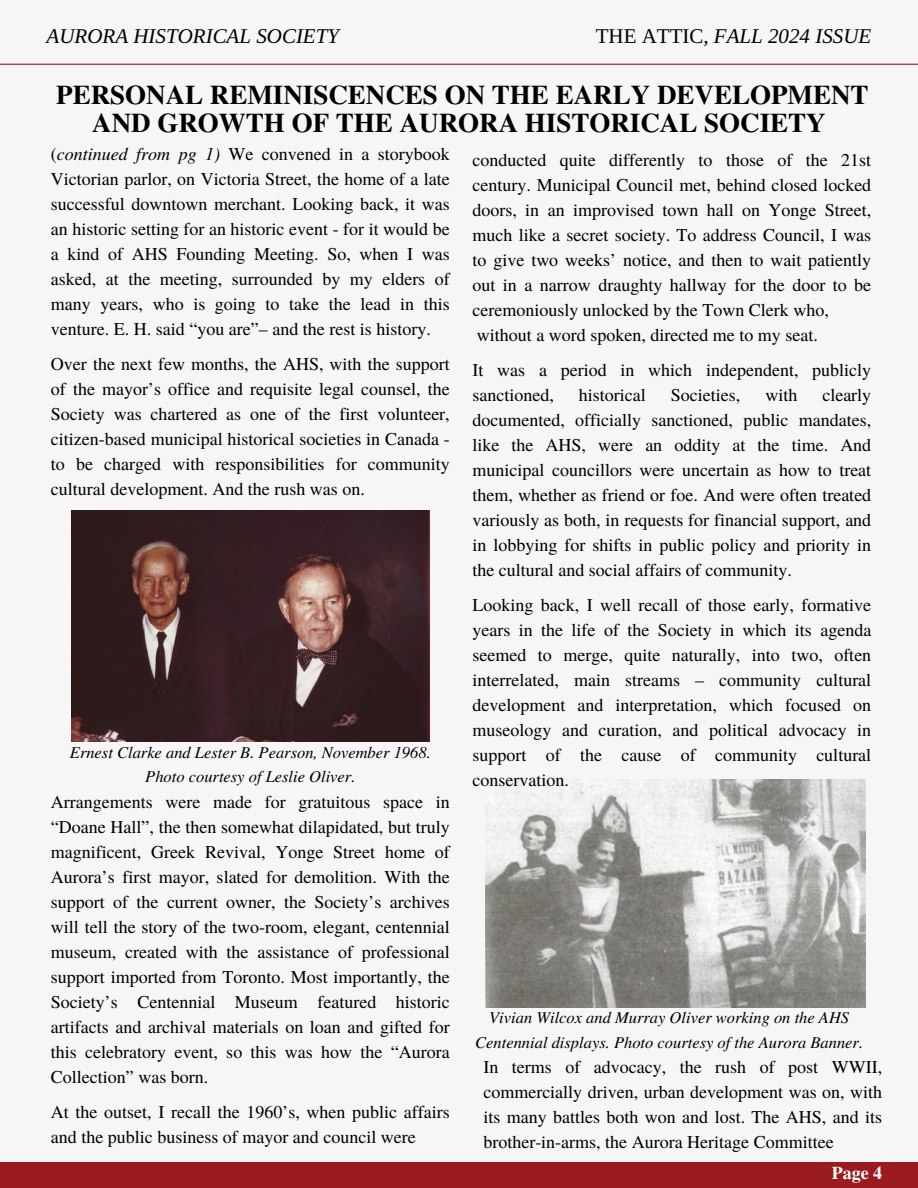
<style>
.page{position:relative;width:918px;height:1188px;background:#f8f5f7}
.page>*{position:absolute;margin:0;border:0;box-sizing:border-box;transform-origin:0 0}
.t1{font:700 27px/28.2px "Te X Gyre Termes";color:#000;text-align:center}
.t2{font:italic 21px "Libra Serif Modern";color:#000}
.t3{font:18px/25px "Te X Gyre Termes";color:#000;text-align:justify}
.t4{font:700 18px "Te X Gyre Termes";color:#fff}
.t5{font:italic 16.5px/24.8px "Te X Gyre Termes";color:#000;text-align:center}
.s1{font-style:normal}
.s2{font-style:italic}
</style>
<div class="page">
<hr style="left:0;top:64px;width:918px;height:1px;background:#9a1c1f">
<div style="left:0;top:1162px;width:918px;height:26px;background:#9a1c1f"></div>
<img style="left:485px;top:780px;width:380px;height:227px">
<img style="left:72px;top:511px;width:357px;height:231px">
<h1 class="t2" style="left:47px;top:24px;width:294px">AURORA HISTORICAL SOCIETY</h1>
<p class="t2" style="left:596px;top:24px;width:277px"><span class="s1">THE ATTIC</span>, FALL 2024 ISSUE</p>
<p class="t1" style="left:56px;top:79px;width:814px">PERSONAL REMINISCENCES ON THE EARLY DEVELOPMENT<br>AND GROWTH OF THE AURORA HISTORICAL SOCIETY</p>
<h2 class="t3" style="left:51px;top:140px;width:400px">(<span class="s2">continued from pg 1)</span> We convened in a storybook Victorian parlor, on Victoria Street, the home of a late successful downtown merchant. Looking back, it was an historic setting for an historic event - for it would be a kind of AHS Founding Meeting. So, when I was asked, at the meeting, surrounded by my elders of many years, who is going to take the lead in this venture. E. H. said “you are”– and the rest is history.</h2>
<h2 class="t3" style="left:51px;top:350px;width:400px">Over the next few months, the AHS, with the support of the mayor’s office and requisite legal counsel, the Society was chartered as one of the first volunteer, citizen-based municipal historical societies in Canada - to be charged with responsibilities for community cultural development. And the rush was on.</h2>
<p class="t5" style="left:70px;top:739px;width:362px">Ernest Clarke and Lester B. Pearson, November 1968.<br>Photo courtesy of Leslie Oliver.</p>
<p class="t3" style="left:51px;top:788px;width:400px">Arrangements were made for gratuitous space in “Doane Hall”, the then somewhat dilapidated, but truly magnificent, Greek Revival, Yonge Street home of Aurora’s first mayor, slated for demolition. With the support of the current owner, the Society’s archives will tell the story of the two-room, elegant, centennial museum, created with the assistance of professional support imported from Toronto. Most importantly, the Society’s Centennial Museum featured historic artifacts and archival materials on loan and gifted for this celebratory event, so this was how the “Aurora Collection” was born.</p>
<p class="t3" style="left:51px;top:1098px;width:400px">At the outset, I recall the 1960’s, when public affairs and the public business of mayor and council were</p>
<p class="t3" style="left:472px;top:146px;width:400px">conducted quite differently to those of the 21st century. Municipal Council met, behind closed locked doors, in an improvised town hall on Yonge Street, much like a secret society. To address Council, I was to give two weeks’ notice, and then to wait patiently out in a narrow draughty hallway for the door to be ceremoniously unlocked by the Town Clerk who,</p>
<p class="t3" style="left:477px;top:321px;width:342px">without a word spoken, directed me to my seat.</p>
<p class="t3" style="left:472px;top:356px;width:400px">It was a period in which independent, publicly sanctioned,</p>
<p class="t3" style="left:472px;top:381px;width:400px;text-indent:350px">clearly documented, officially sanctioned, public mandates, like the AHS, were an oddity at the time. And municipal councillors were uncertain as how to treat them, whether as friend or foe. And were often treated variously as both, in requests for financial support, and in lobbying for shifts in public policy and priority in the cultural and social affairs of community.</p>
<p class="t3" style="left:472px;top:591px;width:400px">Looking back, I well recall of those early, formative years in the life of the Society in which its agenda seemed to merge, quite naturally, into two, often interrelated, main streams – community cultural development and interpretation, which focused on museology and curation, and political advocacy in support of the cause of community cultural conservation.</p>
<p class="t3" style="left:579px;top:381px;width:68px">historical</p>
<p class="t3" style="left:671px;top:381px;width:71px">Societies,</p>
<p class="t3" style="left:765px;top:381px;width:34px">with</p>
<p class="t5" style="left:475px;top:1004px;width:389px">Vivian Wilcox and Murray Oliver working on the AHS<br>Centennial displays. Photo courtesy of the Aurora Banner.</p>
<p class="t3" style="left:483px;top:1054px;width:400px">In terms of advocacy, the rush of post WWII, commercially driven, urban development was on, with its many battles both won and lost. The AHS, and its brother-in-arms, the Aurora Heritage Committee</p>
<p class="t4" style="left:832px;top:1158px;width:52px">Page 4</p>
</div>
